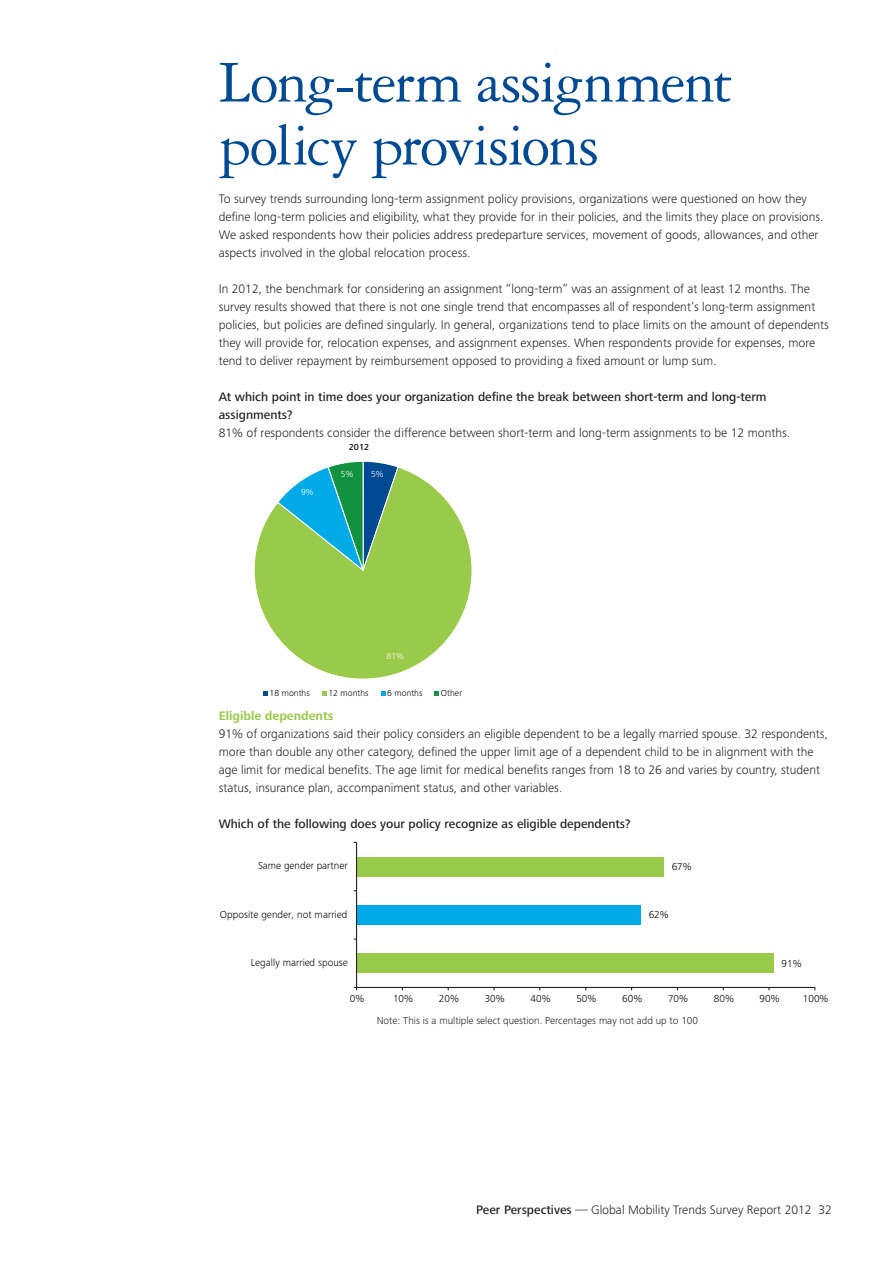
<style>
.page{position:relative;width:893px;height:1263px;background:#fff}
.page>*{position:absolute;margin:0;border:0;box-sizing:border-box;transform-origin:0 0}
.t1{font:63px/63px "Garamond 3 LT Std";letter-spacing:-.035em;color:#004a94}
.t2{font:300 12.75px/18px "Frutiger Next Pro";color:#231f20}
.t3{font:500 12.75px/18px "Frutiger Next Pro";color:#231f20}
.t4{font:700 12.75px "Frutiger Next Pro";color:#99ca49}
.t5{font:300 10.5px "Frutiger Next Pro";color:#020303}
.t6{font:300 10.5px "Frutiger Next Pro";color:#231f20}
.t7{font:300 9.15px "Frutiger Next Pro";letter-spacing:-.005em;color:#020303}
.t8{font:300 9.15px "Frutiger Next Pro";color:#fff}
.t9{font:500 9.15px "Frutiger Next Pro";color:#020303}
.s1{font-weight:500}
</style>
<div class="page">
<svg style="left:254px;top:468px;width:218px;height:211px"></svg>
<svg style="left:277px;top:461px;width:122px;height:110px;background:#5bb08f"></svg>
<svg style="left:263px;top:691px;width:5px;height:5px"></svg>
<svg style="left:322px;top:691px;width:5px;height:5px"></svg>
<svg style="left:381px;top:691px;width:4px;height:5px"></svg>
<svg style="left:435px;top:691px;width:4px;height:5px"></svg>
<div style="left:356px;top:905px;width:285px;height:20px;background:#00aae7"></div>
<div style="left:356px;top:954px;width:417px;height:19px;background:#99ca49"></div>
<div style="left:356px;top:857px;width:307px;height:19px;background:#99ca49"></div>
<hr style="left:356px;top:842px;width:1px;height:145px;background:#231f20">
<svg style="left:354px;top:986px;width:462px;height:5px"></svg>
<h1 class="t1" style="left:219px;top:57px;width:515px">Long-term assignment policy provisions</h1>
<p class="t2" style="left:219px;top:191px;width:606px">To survey trends surrounding long-term assignment policy provisions, organizations were questioned on how they define long-term policies and eligibility, what they provide for in their policies, and the limits they place on provisions.<br>We asked respondents how their policies address predeparture services, movement of goods, allowances, and other aspects involved in the global relocation process.</p>
<p class="t2" style="left:219px;top:281px;width:612px">In 2012, the benchmark for considering an assignment “long-term” was an assignment of at least 12 months. The survey results showed that there is not one single trend that encompasses all of respondent’s long-term assignment policies, but policies are defined singularly. In general, organizations tend to place limits on the amount of dependents they will provide for, relocation expenses, and assignment expenses. When respondents provide for expenses, more tend to deliver repayment by reimbursement opposed to providing a fixed amount or lump sum.</p>
<p class="t3" style="left:219px;top:389px;width:549px">At which point in time does your organization define the break between short-term and long-term assignments?</p>
<p class="t2" style="left:219px;top:425px;width:573px">81% of respondents consider the difference between short-term and long-term assignments to be 12 months.</p>
<p class="t9" style="left:349px;top:443px;width:22px">2012</p>
<p class="t8" style="left:301px;top:488px;width:14px">9%</p>
<p class="t8" style="left:341px;top:470px;width:14px">5%</p>
<p class="t8" style="left:371px;top:470px;width:14px">5%</p>
<p class="t8" style="left:387px;top:652px;width:19px">81%</p>
<p class="t7" style="left:270px;top:690px;width:42px">18 months</p>
<p class="t7" style="left:328px;top:690px;width:42px">12 months</p>
<p class="t7" style="left:387px;top:690px;width:37px">6 months</p>
<p class="t7" style="left:441px;top:690px;width:23px">Other</p>
<p class="t4" style="left:219px;top:711px;width:116px">Eligible dependents</p>
<p class="t2" style="left:219px;top:726px;width:611px">91% of organizations said their policy considers an eligible dependent to be a legally married spouse. 32 respondents, more than double any other category, defined the upper limit age of a dependent child to be in alignment with the age limit for medical benefits. The age limit for medical benefits ranges from 18 to 26 and varies by country, student status, insurance plan, accompaniment status, and other variables.</p>
<p class="t3" style="left:219px;top:816px;width:413px">Which of the following does your policy recognize as eligible dependents?</p>
<p class="t5" style="left:258px;top:861px;width:91px">Same gender partner</p>
<p class="t5" style="left:672px;top:862px;width:21px">67%</p>
<p class="t5" style="left:220px;top:910px;width:129px">Opposite gender, not married</p>
<p class="t5" style="left:649px;top:910px;width:21px">62%</p>
<p class="t5" style="left:251px;top:958px;width:99px">Legally married spouse</p>
<p class="t5" style="left:781px;top:959px;width:21px">91%</p>
<p class="t5" style="left:350px;top:994px;width:16px">0%</p>
<p class="t5" style="left:393px;top:994px;width:22px">10%</p>
<p class="t5" style="left:439px;top:994px;width:22px">20%</p>
<p class="t5" style="left:485px;top:994px;width:22px">30%</p>
<p class="t5" style="left:530px;top:994px;width:22px">40%</p>
<p class="t5" style="left:576px;top:994px;width:22px">50%</p>
<p class="t5" style="left:622px;top:994px;width:22px">60%</p>
<p class="t5" style="left:668px;top:994px;width:22px">70%</p>
<p class="t5" style="left:714px;top:994px;width:22px">80%</p>
<p class="t5" style="left:760px;top:994px;width:22px">90%</p>
<p class="t5" style="left:803px;top:994px;width:27px">100%</p>
<p class="t6" style="left:377px;top:1016px;width:323px">Note: This is a multiple select question. Percentages may not add up to 100</p>
<p class="t2" style="left:476px;top:1202px;width:357px"><span class="s1">Peer Perspectives</span> — Global Mobility Trends Survey Report 2012 32</p>
</div>
